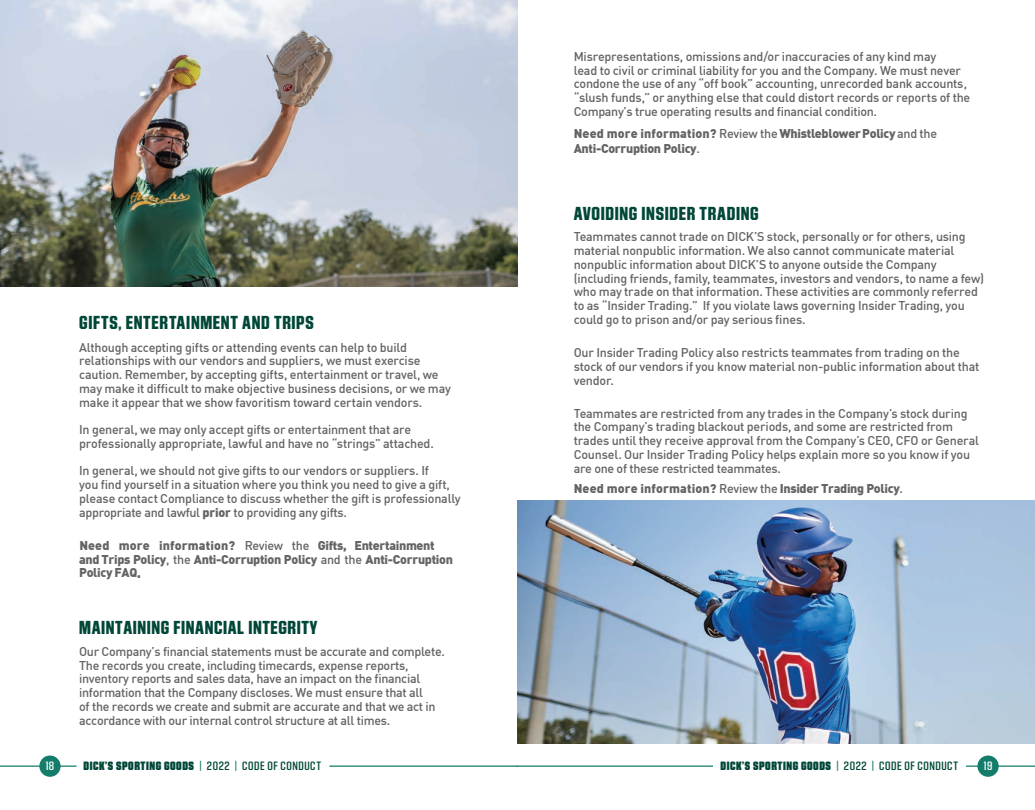
<style>
.page{position:relative;width:1035px;height:810px;background:#fff}
.page>*{position:absolute;margin:0;border:0;box-sizing:border-box;transform-origin:0 0}
.t1{font:900 17.5px "DSG Sans";letter-spacing:.035em;color:#004738}
.t2{font:500 12.5px/13.8px "DIN";letter-spacing:-.02em;color:#636366}
.t3{font:900 12.5px/13.8px "DIN";letter-spacing:-.025em;color:#636466}
.t4{font:900 12.5px "DIN";letter-spacing:-.025em;color:#636366}
.t5{font:900 11.25px "DSG Sans";letter-spacing:.05em;color:#004738}
.t6{font:700 11.25px "DSG Sans";color:#fff}
.s1{font-weight:900}
.s2{color:#636366}
.s3{font-weight:500;color:#636366}
.s4{font-weight:500}
.s5{color:#636466}
.s6{font-weight:700;color:#137c6b}
.s7{font-weight:700}
</style>
<div class="page">
<img style="left:518px;top:500px;width:517px;height:243px">
<hr style="left:517px;top:766px;width:518px;height:1px;background:#137c6b">
<div style="left:713px;top:755px;width:253px;height:24px;background:#fff"></div>
<div style="left:977px;top:756px;width:22px;height:21px;background:#137c6b;border-radius:50%"></div>
<hr style="left:329px;top:766px;width:188px;height:1px;background:#137c6b">
<hr style="left:0;top:766px;width:77px;height:1px;background:#137c6b">
<div style="left:39px;top:756px;width:22px;height:21px;background:#137c6b;border-radius:50%"></div>
<img style="left:0;top:0;width:518px;height:286px">
<p class="t1" style="left:79px;top:313px;width:236px">GIFTS, ENTERTAINMENT AND TRIPS</p>
<p class="t2" style="left:79px;top:340px;width:373px">Although accepting gifts or attending events can help to build relationships with our vendors and suppliers, we must exercise caution. Remember, by accepting gifts, entertainment or travel, we may make it difficult to make objective business decisions, or we may make it appear that we show favoritism toward certain vendors.</p>
<p class="t2" style="left:79px;top:422px;width:356px">In general, we may only accept gifts or entertainment that are professionally appropriate, lawful and have no “strings” attached.</p>
<p class="t2" style="left:79px;top:464px;width:383px">In general, we should not give gifts to our vendors or suppliers. If<br>you find yourself in a situation where you think you need to give a gift, please contact Compliance to discuss whether the gift is professionally appropriate and lawful <span class="s1">prior</span> to providing any gifts.</p>
<p class="t3" style="left:79px;top:538px;width:375px"><span class="s2">Need more information?</span> <span class="s3">Review the</span> Gifts, Entertainment and Trips Policy<span class="s3">, the</span> Anti-Corruption Policy <span class="s3">and the</span> Anti-Corruption<br>Policy FAQ<span class="s4">.</span></p>
<p class="t1" style="left:79px;top:618px;width:240px">MAINTAINING FINANCIAL INTEGRITY</p>
<p class="t2" style="left:79px;top:644px;width:367px">Our Company’s financial statements must be accurate and complete.<br>The records you create, including timecards, expense reports, inventory reports and sales data, have an impact on the financial information that the Company discloses. We must ensure that all<br>of the records we create and submit are accurate and that we act in accordance with our internal control structure at all times.</p>
<p class="t2" style="left:574px;top:49px;width:398px">Misrepresentations, omissions and/or inaccuracies of any kind may<br>lead to civil or criminal liability for you and the Company. We must never condone the use of any “off book” accounting, unrecorded bank accounts, “slush funds,” or anything else that could distort records or reports of the Company’s true operating results and financial condition.</p>
<p class="t3" style="left:574px;top:125px;width:365px;line-height:15px"><span class="s2">Need more information?</span> <span class="s3">Review the</span> Whistleblower Policy<span class="s3">and the<br></span>Anti-Corruption Policy<span class="s3">.</span></p>
<p class="t1" style="left:574px;top:204px;width:187px">AVOIDING INSIDER TRADING</p>
<p class="t2" style="left:574px;top:230px;width:412px">Teammates cannot trade on DICK’S stock, personally or for others, using material nonpublic information. We also cannot communicate material nonpublic information about DICK’S to anyone outside the Company (including friends, family, teammates, investors and vendors, to name a few) who may trade on that information. These activities are commonly referred to as “Insider Trading.” If you violate laws governing Insider Trading, you could go to prison and/or pay serious fines.</p>
<p class="t2" style="left:574px;top:345px;width:407px">Our Insider Trading Policy also restricts teammates from trading on the stock of our vendors if you know material non-public information about that vendor.</p>
<p class="t2" style="left:574px;top:406px;width:407px">Teammates are restricted from any trades in the Company’s stock during the Company’s trading blackout periods, and some are restricted from trades until they receive approval from the Company’s CEO, CFO or General Counsel. Our Insider Trading Policy helps explain more so you know if you are one of these restricted teammates.</p>
<p class="t4" style="left:574px;top:480px;width:331px">Need more information? <span class="s4">Review the</span> <span class="s5">Insider Trading Policy</span><span class="s4">.</span></p>
<p class="t6" style="left:46px;top:760px;width:10px">18</p>
<p class="t5" style="left:84px;top:760px;width:239px">DICK’S SPORTING GOODS <span class="s6">|</span> <span class="s7">2022</span> <span class="s6">|</span> <span class="s7">CODE OF CONDUCT</span></p>
<p class="t5" style="left:721px;top:760px;width:239px">DICK’S SPORTING GOODS <span class="s6">|</span> <span class="s7">2022</span> <span class="s6">|</span> <span class="s7">CODE OF CONDUCT</span></p>
<p class="t6" style="left:984px;top:760px;width:10px">19</p>
</div>
